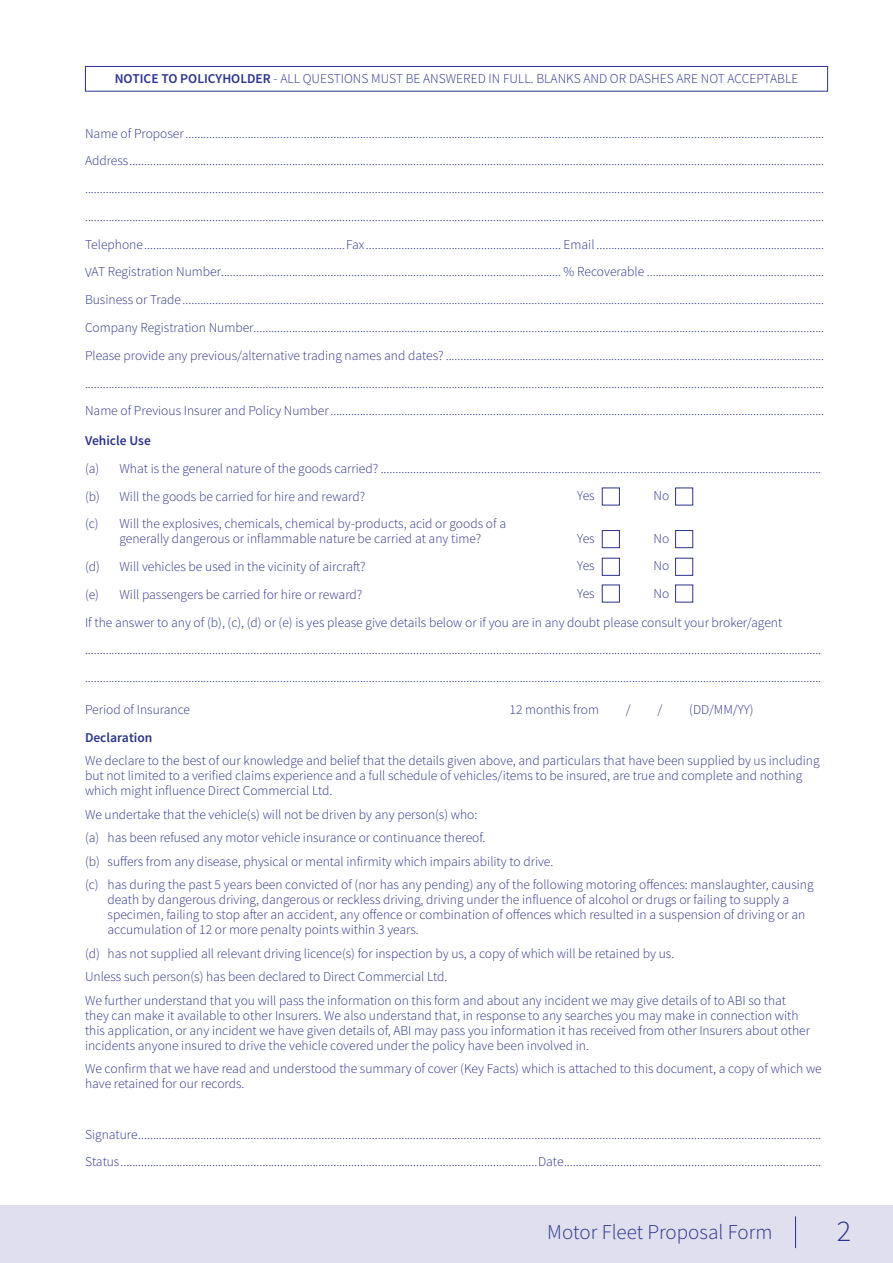
<style>
.page{position:relative;width:893px;height:1263px;background:#fff}
.page>*{position:absolute;margin:0;border:0;box-sizing:border-box;transform-origin:0 0}
.t1{font:300 30px "Source Sans Pro";color:#2a328e}
.t2{font:300 21px "Source Sans Pro";color:#2a328e}
.t3{font:300 13.5px/27.8px "Source Sans Pro";color:#2a328e}
.t4{font:600 13.5px "Source Sans Pro";color:#2a328e}
.s1{font-weight:600}
</style>
<div class="page">
<div style="left:0;top:1205px;width:893px;height:58px;background:#dfdfee"></div>
<hr style="left:795px;top:1216px;width:1px;height:32px;background:#2a328e">
<div style="left:602px;top:488px;width:18px;height:17px;border:1px solid #2a328e"></div>
<div style="left:85px;top:66px;width:743px;height:26px;border:1px solid #2a328e"></div>
<div style="left:602px;top:530px;width:18px;height:18px;border:1px solid #2a328e"></div>
<div style="left:602px;top:558px;width:18px;height:18px;border:1px solid #2a328e"></div>
<div style="left:602px;top:585px;width:18px;height:17px;border:1px solid #2a328e"></div>
<div style="left:675px;top:488px;width:18px;height:17px;border:1px solid #2a328e"></div>
<div style="left:675px;top:530px;width:18px;height:18px;border:1px solid #2a328e"></div>
<div style="left:675px;top:558px;width:18px;height:18px;border:1px solid #2a328e"></div>
<div style="left:675px;top:585px;width:18px;height:17px;border:1px solid #2a328e"></div>
<p class="t3" style="left:115px;top:65px;width:685px"><span class="s1">NOTICE TO POLICYHOLDER</span> - ALL QUESTIONS MUST BE ANSWERED IN FULL. BLANKS AND OR DASHES ARE NOT ACCEPTABLE</p>
<p class="t3" style="left:85px;top:119px;width:741px;text-align:justify">Name of Proposer........................................................................................................................................................................................................................<br>Address........................................................................................................................................................................................................................................... .......................................................................................................................................................................................................................................................... ..........................................................................................................................................................................................................................................................<br>Telephone....................................................................Fax .................................................................. Email .............................................................................<br>VAT Registration Number................................................................................................................... % Recoverable ............................................................<br>Business or Trade.........................................................................................................................................................................................................................<br>Company Registration Number.................................................................................................................................................................................................<br>Please provide any previous/alternative trading names and dates? ................................................................................................................................ ..........................................................................................................................................................................................................................................................<br>Name of Previous Insurer and Policy Number.......................................................................................................................................................................</p>
<p class="t4" style="left:85px;top:432px;width:67px">Vehicle Use</p>
<p class="t3" style="left:85px;top:455px;width:738px">(a) What is the general nature of the goods carried? ..................................................................................................................................................... (b) Will the goods be carried for hire and reward?<br>(c) Will the explosives, chemicals, chemical by-products, acid or goods of a</p>
<p class="t3" style="left:85px;top:525px;width:398px;text-indent:35px">generally dangerous or inflammable nature be carried at any time? (d) Will vehicles be used in the vicinity of aircraft?<br>(e) Will passengers be carried for hire or reward?</p>
<p class="t3" style="left:577px;top:482px;width:19px">Yes</p>
<p class="t3" style="left:577px;top:524px;width:19px;text-align:justify">Yes Yes Yes</p>
<p class="t3" style="left:653px;top:482px;width:17px">No</p>
<p class="t3" style="left:653px;top:524px;width:17px;text-align:justify">No No No</p>
<p class="t3" style="left:85px;top:608px;width:738px">If the answer to any of (b), (c), (d) or (e) is yes please give details below or if you are in any doubt please consult your broker/agent ......................................................................................................................................................................................................................................................... .........................................................................................................................................................................................................................................................</p>
<p class="t3" style="left:85px;top:696px;width:107px">Period of Insurance</p>
<p class="t3" style="left:510px;top:696px;width:91px">12 monthis from</p>
<p class="t3" style="left:626px;top:696px;width:6px">/</p>
<p class="t3" style="left:658px;top:696px;width:6px">/</p>
<p class="t3" style="left:689px;top:696px;width:66px">(DD/MM/YY)</p>
<p class="t4" style="left:85px;top:729px;width:69px">Declaration</p>
<p class="t3" style="left:85px;top:753px;width:736px;line-height:15px">We declare to the best of our knowledge and belief that the details given above, and particulars that have been supplied by us including but not limited to a verified claims experience and a full schedule of vehicles/items to be insured, are true and complete and nothing which might influence Direct Commercial Ltd.</p>
<p class="t3" style="left:85px;top:803px;width:730px;line-height:23.5px">We undertake that the vehicle(s) will not be driven by any person(s) who:<br>(a) has been refused any motor vehicle insurance or continuance thereof.<br>(b) suffers from any disease, physical or mental infirmity which impairs ability to drive.<br>(c) has during the past 5 years been convicted of (nor has any pending) any of the following motoring offences: manslaughter, causing</p>
<p class="t3" style="left:108px;top:892px;width:699px;line-height:15px">death by dangerous driving, dangerous or reckless driving, driving under the influence of alcohol or drugs or failing to supply a specimen, failing to stop after an accident, any offence or combination of offences which resulted in a suspension of driving or an accumulation of 12 or more penalty points within 3 years.</p>
<p class="t3" style="left:85px;top:942px;width:703px;line-height:23.5px">(d) has not supplied all relevant driving licence(s) for inspection by us, a copy of which will be retained by us.<br>Unless such person(s) has been declared to Direct Commercial Ltd.<br>We further understand that you will pass the information on this form and about any incident we may give details of to ABI so that</p>
<p class="t3" style="left:85px;top:1008px;width:727px;line-height:15px">they can make it available to other Insurers. We also understand that, in response to any searches you may make in connection with this application, or any incident we have given details of, ABI may pass you information it has received from other Insurers about other incidents anyone insured to drive the vehicle covered under the policy have been involved in.</p>
<p class="t3" style="left:85px;top:1061px;width:738px;line-height:15px">We confirm that we have read and understood the summary of cover (Key Facts) which is attached to this document, a copy of which we have retained for our records.</p>
<p class="t3" style="left:85px;top:1120px;width:738px">Signature.......................................................................................................................................................................................................................................<br>Status.............................................................................................................................................Date.......................................................................................</p>
<h2 class="t2" style="left:547px;top:1219px;width:227px">Motor Fleet Proposal Form</h2>
<h1 class="t1" style="left:837px;top:1213px;width:16px">2</h1>
</div>
